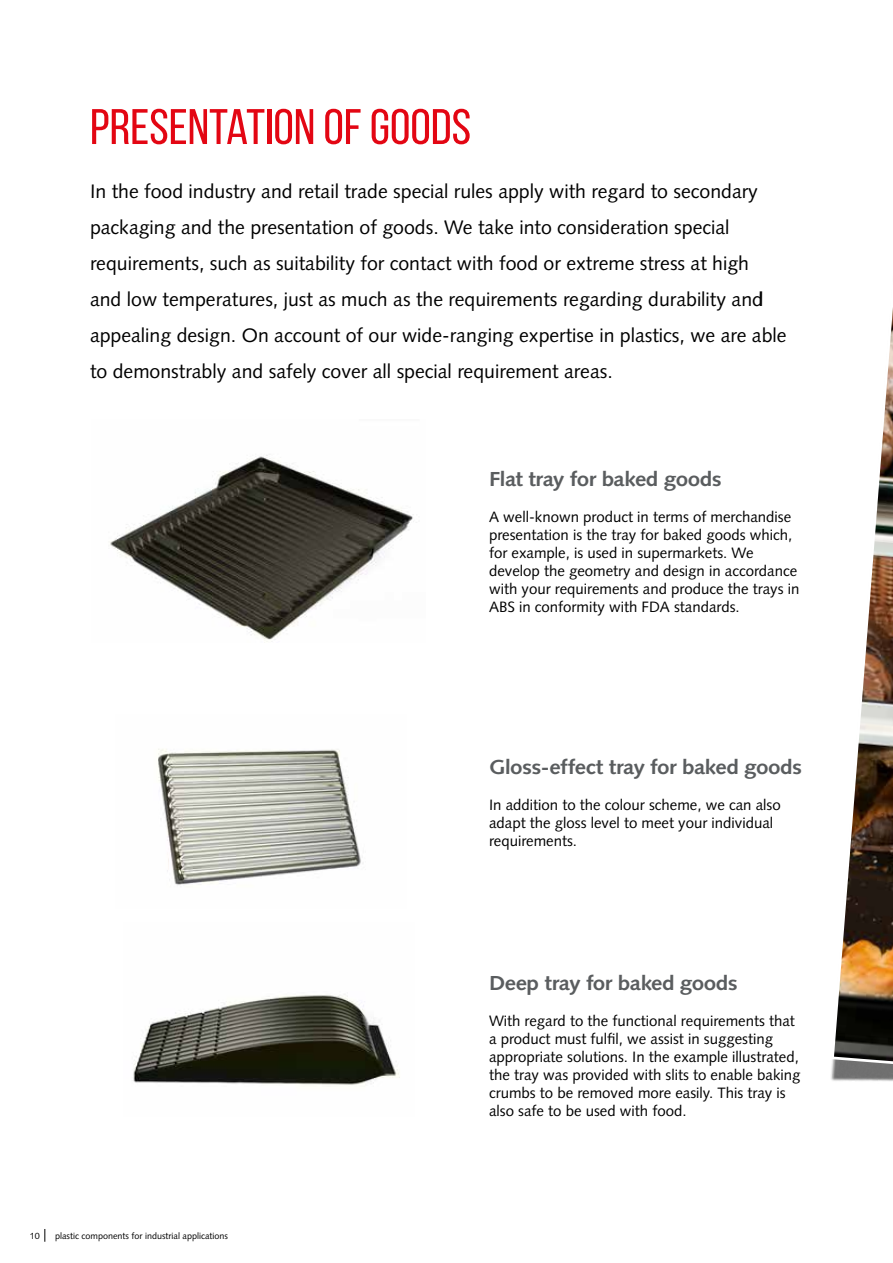
<style>
.page{position:relative;width:893px;height:1263px;background:#fff}
.page>*{position:absolute;margin:0;border:0;box-sizing:border-box;transform-origin:0 0}
.t1{font:49.8px "Bebas Neue";color:#e30613;scale:1.05 1}
.t2{font:700 20.25px "Syntax LT Std";letter-spacing:-.025em;color:#5a5d5f;scale:1.11 1}
.t3{font:19.5px/36px "Syntax LT Std";color:#000}
.t4{font:15px/18px "Syntax LT Std";color:#000}
.t5{font:9px "Syntax LT Std";color:#000}
</style>
<div class="page">
<img style="left:110px;top:455px;width:304px;height:187px">
<img style="left:158px;top:749px;width:203px;height:136px">
<img style="left:133px;top:994px;width:267px;height:93px">
<img style="left:831px;top:308px;width:62px;height:773px">
<svg style="left:45px;top:1229px;width:1px;height:13px"></svg>
<h1 class="t1" style="left:90px;top:100px;width:364px">PRESENTATION OF GOODS</h1>
<p class="t3" style="left:90px;top:173px;width:698px">In the food industry and retail trade special rules apply with regard to secondary packaging and the presentation of goods. We take into consideration special requirements, such as suitability for contact with food or extreme stress at high<br>and low temperatures, just as much as the requirements regarding durability and appealing design. On account of our wide-ranging expertise in plastics, we are able to demonstrably and safely cover all special requirement areas.</p>
<h2 class="t2" style="left:489px;top:467px;width:211px">Flat tray for baked goods</h2>
<p class="t4" style="left:489px;top:508px;width:312px">A well-known product in terms of merchandise presentation is the tray for baked goods which, for example, is used in supermarkets. We develop the geometry and design in accordance with your requirements and produce the trays in ABS in conformity with FDA standards.</p>
<h2 class="t2" style="left:489px;top:755px;width:284px">Gloss-effect tray for baked goods</h2>
<p class="t4" style="left:489px;top:796px;width:293px">In addition to the colour scheme, we can also adapt the gloss level to meet your individual requirements.</p>
<p class="t5" style="left:30px;top:1230px;width:12px">10</p>
<p class="t5" style="left:55px;top:1230px;width:175px">plastic components for industrial applications</p>
<h2 class="t2" style="left:489px;top:971px;width:226px">Deep tray for baked goods</h2>
<p class="t4" style="left:489px;top:1012px;width:313px">With regard to the functional requirements that a product must fulfil, we assist in suggesting appropriate solutions. In the example illustrated, the tray was provided with slits to enable baking crumbs to be removed more easily. This tray is also safe to be used with food.</p>
</div>
